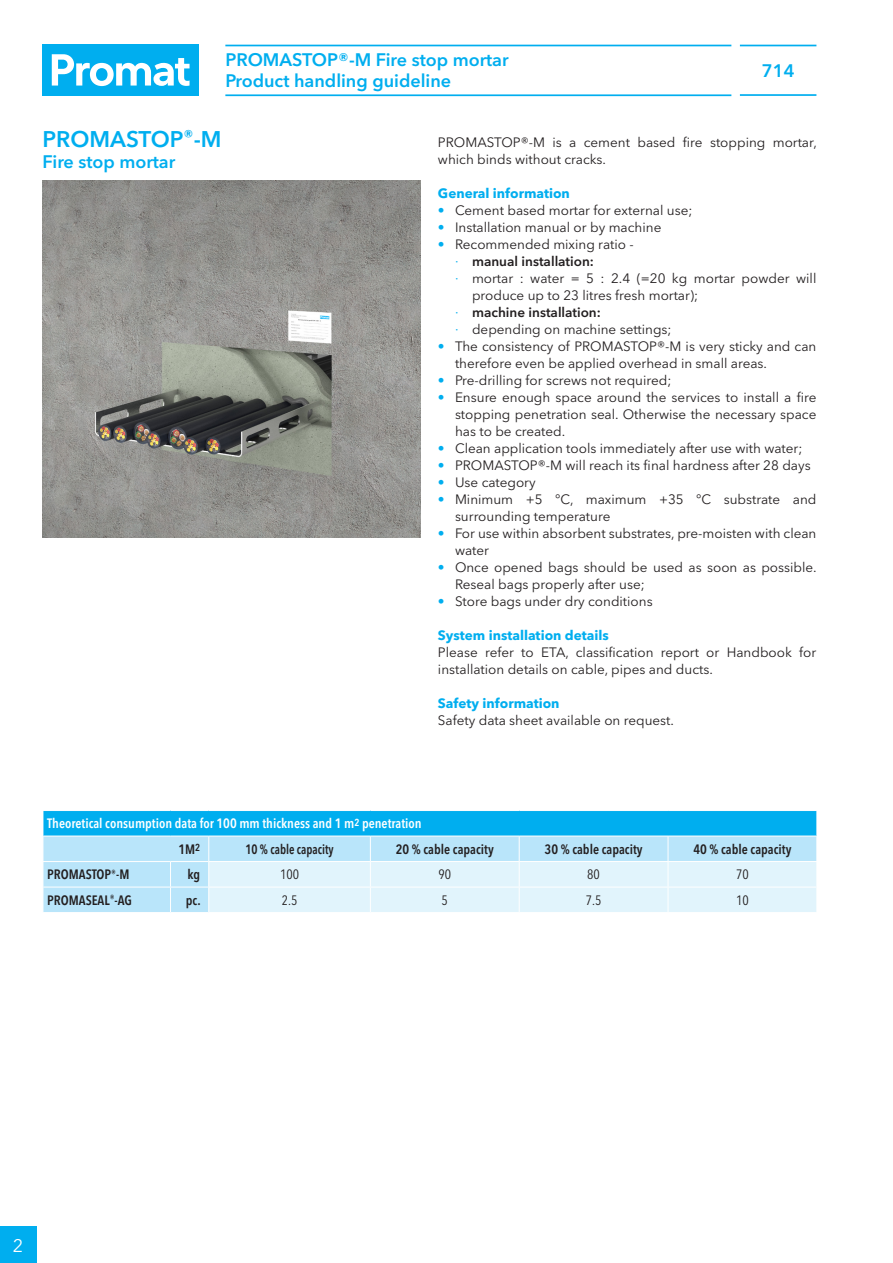
<style>
.page{position:relative;width:893px;height:1263px;background:#fff}
.page>*{position:absolute;margin:0;border:0;box-sizing:border-box;transform-origin:0 0}
.Intro_text-15_6_Demi{font:600 22.5px "Avenir Next W1 G";color:#00aeef}
.Intro_text-12_5_Demi{font:600 18px/21.6px "Avenir Next W1 G";color:#00aeef}
.t1{font:18px "Avenir Next W1 G";color:#fff}
.Text-9_4_Regular_bla{font:13.5px/17px "Avenir Next W1 G";color:#231f20}
.Table_6mm_headline-9{font:600 condensed 13.5px "Avenir Next LT Pro";color:#231f20}
.Title-9_4_Bold_cyan{font:700 13.5px "Avenir Next W1 G";color:#00aeef}
.Table_6mm_headline-9-2{font:600 condensed 13.5px "Avenir Next LT Pro";color:#fff}
.t2{font:600 13.5px "Avenir Next W1 G";color:#231f20}
.Table_6mm_text-9_4_A{font:condensed 13.5px "Avenir Next LT Pro";color:#231f20}
.Table_6mm_headline-9-3{font:600 condensed 13.5px "Avenir Next LT Pro";color:#231f20;scale:.9 1}
.s1{color:#00aeef}
.s2{font-weight:400;color:#00aeef}
</style>
<div class="page">
<div style="left:43px;top:45px;width:156px;height:51px;background:#00aeef"></div>
<svg style="left:52px;top:54px;width:138px;height:32px"></svg>
<div style="left:0;top:1227px;width:36px;height:36px;background:#00aeef"></div>
<hr style="left:225px;top:45px;width:506px;height:1px;background:#00aeef">
<hr style="left:225px;top:94px;width:506px;height:2px;background:#00aeef">
<hr style="left:740px;top:45px;width:76px;height:1px;background:#00aeef">
<hr style="left:740px;top:94px;width:76px;height:2px;background:#00aeef">
<div style="left:43px;top:810px;width:774px;height:26px;background:#00aeef"></div>
<div style="left:44px;top:837px;width:164px;height:75px;background:#b9e5fa"></div>
<hr style="left:43px;top:887px;width:128px;height:1px;background:#fff">
<hr style="left:171px;top:887px;width:38px;height:1px;background:#fff">
<svg style="left:170px;top:862px;width:1px;height:50px"></svg>
<hr style="left:43px;top:861px;width:128px;height:1px;background:#fff">
<hr style="left:171px;top:861px;width:38px;height:1px;background:#fff">
<hr style="left:43px;top:810px;width:128px;height:1px;background:#fff">
<svg style="left:43px;top:811px;width:1px;height:101px"></svg>
<hr style="left:171px;top:810px;width:38px;height:1px;background:#fff">
<hr style="left:209px;top:810px;width:161px;height:1px;background:#fff">
<hr style="left:370px;top:810px;width:149px;height:1px;background:#fff">
<hr style="left:519px;top:810px;width:149px;height:1px;background:#fff">
<hr style="left:668px;top:810px;width:149px;height:1px;background:#fff">
<svg style="left:208px;top:811px;width:609px;height:101px"></svg>
<hr style="left:43px;top:836px;width:128px;height:1px;background:#fff">
<hr style="left:171px;top:836px;width:38px;height:1px;background:#fff">
<hr style="left:209px;top:836px;width:161px;height:1px;background:#fff">
<hr style="left:370px;top:836px;width:149px;height:1px;background:#fff">
<hr style="left:519px;top:836px;width:149px;height:1px;background:#fff">
<hr style="left:668px;top:836px;width:149px;height:1px;background:#fff">
<img style="left:43px;top:181px;width:378px;height:357px">
<h2 class="Intro_text-12_5_Demi" style="left:225px;top:49px;width:285px">PROMASTOP®-M Fire stop mortar<br>Product handling guideline</h2>
<h2 class="Intro_text-12_5_Demi" style="left:762px;top:60px;width:34px">714</h2>
<p class="Intro_text-15_6_Demi" style="left:43px;top:125px;width:181px">PROMASTOP<sup>®</sup>-M</p>
<p class="Intro_text-12_5_Demi" style="left:43px;top:151px;width:134px">Fire stop mortar</p>
<p class="Text-9_4_Regular_bla" style="left:438px;top:134px;width:380px">PROMASTOP®-M is a cement based fire stopping mortar, which binds without cracks.</p>
<p class="Title-9_4_Bold_cyan" style="left:438px;top:185px;width:133px">General information</p>
<p class="Text-9_4_Regular_bla" style="left:438px;top:202px;width:256px"><span class="s1">•</span> Cement based mortar for external use;</p>
<p class="Text-9_4_Regular_bla" style="left:438px;top:219px;width:225px"><span class="s1">•</span> Installation manual or by machine</p>
<p class="Text-9_4_Regular_bla" style="left:438px;top:236px;width:197px"><span class="s1">•</span> Recommended mixing ratio -</p>
<p class="t2" style="left:455px;top:253px;width:140px"><span class="s2">∙</span> manual installation:</p>
<p class="Text-9_4_Regular_bla" style="left:472px;top:270px;width:346px;text-indent:-17px"><span class="s1">∙</span> mortar : water = 5 : 2.4 (=20 kg mortar powder will produce up to 23 litres fresh mortar);</p>
<p class="t2" style="left:455px;top:304px;width:147px"><span class="s2">∙</span> machine installation:</p>
<p class="Text-9_4_Regular_bla" style="left:455px;top:321px;width:218px"><span class="s1">∙</span> depending on machine settings;</p>
<p class="Text-9_4_Regular_bla" style="left:455px;top:338px;width:363px;text-indent:-17px"><span class="s1">•</span> The consistency of PROMASTOP®-M is very sticky and can therefore even be applied overhead in small areas.</p>
<p class="Text-9_4_Regular_bla" style="left:438px;top:372px;width:235px"><span class="s1">•</span> Pre-drilling for screws not required;</p>
<p class="Text-9_4_Regular_bla" style="left:455px;top:389px;width:363px;text-align:justify;text-indent:-17px"><span class="s1">•</span> Ensure enough space around the services to install a fire stopping penetration seal. Otherwise the necessary space has to be created.</p>
<p class="Text-9_4_Regular_bla" style="left:438px;top:440px;width:366px"><span class="s1">•</span> Clean application tools immediately after use with water;</p>
<p class="Text-9_4_Regular_bla" style="left:438px;top:457px;width:374px"><span class="s1">•</span> PROMASTOP®-M will reach its final hardness after 28 days</p>
<p class="Text-9_4_Regular_bla" style="left:438px;top:474px;width:99px"><span class="s1">•</span> Use category</p>
<p class="Text-9_4_Regular_bla" style="left:455px;top:491px;width:363px;text-indent:-17px"><span class="s1">•</span> Minimum +5 °C, maximum +35 °C substrate and surrounding temperature</p>
<p class="Text-9_4_Regular_bla" style="left:455px;top:525px;width:363px;text-indent:-17px"><span class="s1">•</span> For use within absorbent substrates, pre-moisten with clean water</p>
<p class="Text-9_4_Regular_bla" style="left:455px;top:559px;width:363px;text-indent:-17px"><span class="s1">•</span> Once opened bags should be used as soon as possible.<br>Reseal bags properly after use;</p>
<p class="Text-9_4_Regular_bla" style="left:438px;top:593px;width:216px"><span class="s1">•</span> Store bags under dry conditions</p>
<p class="Title-9_4_Bold_cyan" style="left:438px;top:627px;width:172px">System installation details</p>
<p class="Text-9_4_Regular_bla" style="left:438px;top:644px;width:380px">Please refer to ETA, classification report or Handbook for installation details on cable, pipes and ducts.</p>
<p class="Title-9_4_Bold_cyan" style="left:438px;top:695px;width:123px">Safety information</p>
<p class="Text-9_4_Regular_bla" style="left:438px;top:712px;width:238px">Safety data sheet available on request.</p>
<p class="Table_6mm_headline-9-2" style="left:47px;top:815px;width:376px">Theoretical consumption data for 100 mm thickness and 1 m<sup>2</sup> penetration</p>
<p class="Table_6mm_headline-9" style="left:178px;top:841px;width:23px">1M<sup>2</sup></p>
<p class="Table_6mm_headline-9-3" style="left:245px;top:841px;width:100px">10 % cable capacity</p>
<p class="Table_6mm_headline-9" style="left:396px;top:841px;width:100px">20 % cable capacity</p>
<p class="Table_6mm_headline-9" style="left:545px;top:841px;width:100px">30 % cable capacity</p>
<p class="Table_6mm_headline-9" style="left:693px;top:841px;width:100px">40 % cable capacity</p>
<p class="Table_6mm_headline-9" style="left:47px;top:866px;width:84px">PROMASTOP<sup>®</sup>-M</p>
<p class="Table_6mm_headline-9" style="left:187px;top:866px;width:14px">kg</p>
<p class="Table_6mm_text-9_4_A" style="left:280px;top:866px;width:21px">100</p>
<p class="Table_6mm_text-9_4_A" style="left:438px;top:866px;width:14px">90</p>
<p class="Table_6mm_text-9_4_A" style="left:587px;top:866px;width:14px">80</p>
<p class="Table_6mm_text-9_4_A" style="left:736px;top:866px;width:14px">70</p>
<p class="Table_6mm_headline-9" style="left:47px;top:892px;width:86px">PROMASEAL<sup>®</sup>-AG</p>
<p class="Table_6mm_headline-9" style="left:186px;top:892px;width:16px">pc.</p>
<p class="Table_6mm_text-9_4_A" style="left:282px;top:892px;width:17px">2.5</p>
<p class="Table_6mm_text-9_4_A" style="left:442px;top:892px;width:8px">5</p>
<p class="Table_6mm_text-9_4_A" style="left:586px;top:892px;width:17px">7.5</p>
<p class="Table_6mm_text-9_4_A" style="left:736px;top:892px;width:14px">10</p>
<h2 class="t1" style="left:13px;top:1235px;width:12px">2</h2>
</div>
